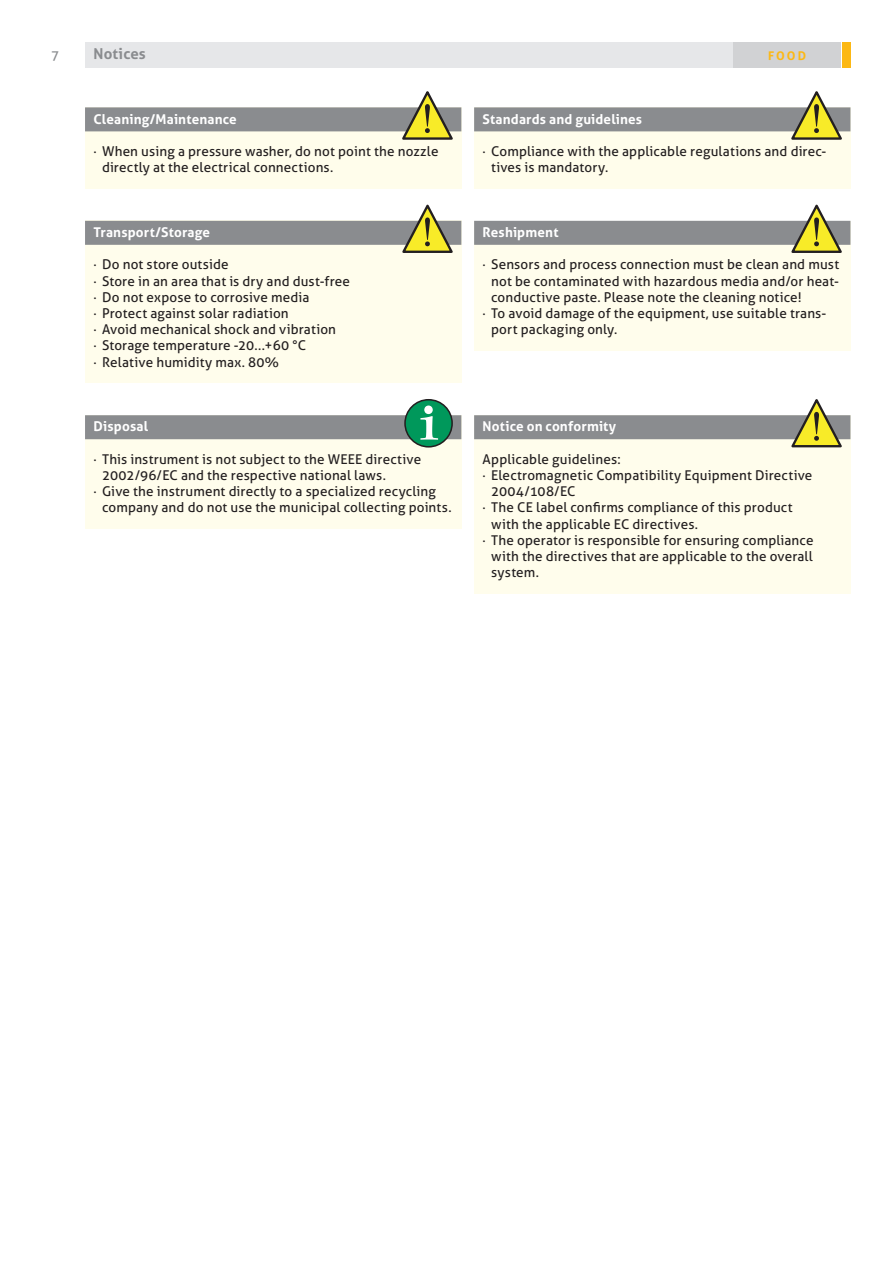
<style>
.page{position:relative;width:893px;height:1263px;background:#fff}
.page>*{position:absolute;margin:0;border:0;box-sizing:border-box;transform-origin:0 0}
.t1{font:700 15px "Aller";letter-spacing:.005em;color:#8a8c8f}
.t2{font:13.5px/16.2px "Aller";letter-spacing:.01em;color:#231f20}
.t3{font:700 13.5px "Aller";letter-spacing:.01em;color:#fff}
.t4{font:13.5px "Aller";color:#8a8c8f}
.t5{font:700 12px "Aller";color:#fcb814}
</style>
<div class="page">
<div style="left:85px;top:43px;width:647px;height:25px;background:#e6e7e9"></div>
<div style="left:733px;top:43px;width:108px;height:25px;background:#d1d2d4"></div>
<div style="left:842px;top:43px;width:8px;height:25px;background:#fcb814"></div>
<div style="left:474px;top:221px;width:376px;height:129px;background:#fffdec"></div>
<div style="left:474px;top:221px;width:376px;height:24px;background:#8a8c8f"></div>
<svg style="left:791px;top:205px;width:51px;height:48px"></svg>
<div style="left:85px;top:221px;width:376px;height:162px;background:#fffdec"></div>
<div style="left:85px;top:221px;width:376px;height:24px;background:#8a8c8f"></div>
<svg style="left:402px;top:205px;width:51px;height:48px"></svg>
<div style="left:85px;top:415px;width:376px;height:114px;background:#fffdec"></div>
<div style="left:85px;top:415px;width:376px;height:24px;background:#8a8c8f"></div>
<div style="left:405px;top:400px;width:47px;height:47px;background:#00985b;border-radius:50%"></div>
<div style="left:404px;top:399px;width:49px;height:49px;border:2px solid #231f20;border-radius:50%"></div>
<svg style="left:420px;top:405px;width:18px;height:35px"></svg>
<div style="left:474px;top:415px;width:376px;height:178px;background:#fffdec"></div>
<div style="left:474px;top:415px;width:376px;height:24px;background:#8a8c8f"></div>
<svg style="left:791px;top:399px;width:51px;height:48px"></svg>
<div style="left:85px;top:107px;width:376px;height:81px;background:#fffdeb"></div>
<div style="left:85px;top:107px;width:376px;height:24px;background:#8a8c8f"></div>
<svg style="left:402px;top:91px;width:51px;height:49px"></svg>
<div style="left:474px;top:107px;width:376px;height:81px;background:#fffdeb"></div>
<div style="left:474px;top:107px;width:376px;height:24px;background:#8a8c8f"></div>
<svg style="left:791px;top:91px;width:51px;height:49px"></svg>
<p class="t4" style="left:51px;top:47px;width:10px">7</p>
<p class="t1" style="left:94px;top:44px;width:54px">Notices</p>
<p class="t5" style="left:768px;top:48px;width:39px">FOOD</p>
<p class="t3" style="left:94px;top:110px;width:145px">Cleaning/Maintenance</p>
<p class="t2" style="left:102px;top:143px;width:338px;text-indent:-9px">· When using a pressure washer, do not point the nozzle directly at the electrical connections.</p>
<p class="t3" style="left:94px;top:224px;width:118px">Transport/Storage</p>
<p class="t2" style="left:94px;top:256px;width:258px">· Do not store outside<br>· Store in an area that is dry and dust-free · Do not expose to corrosive media<br>· Protect against solar radiation<br>· Avoid mechanical shock and vibration<br>· Storage temperature -20...+60 °C<br>· Relative humidity max. 80%</p>
<p class="t3" style="left:94px;top:418px;width:56px">Disposal</p>
<p class="t2" style="left:94px;top:451px;width:329px">· This instrument is not subject to the WEEE directive</p>
<p class="t2" style="left:102px;top:467px;width:285px">2002/96/EC and the respective national laws.</p>
<p class="t2" style="left:94px;top:483px;width:344px">· Give the instrument directly to a specialized recycling</p>
<p class="t2" style="left:102px;top:499px;width:351px">company and do not use the municipal collecting points.</p>
<p class="t3" style="left:483px;top:110px;width:161px">Standards and guidelines</p>
<p class="t2" style="left:491px;top:143px;width:337px;text-indent:-9px">· Compliance with the applicable regulations and direc&shy;tives is mandatory.</p>
<p class="t3" style="left:483px;top:224px;width:77px">Reshipment</p>
<p class="t2" style="left:483px;top:256px;width:358px">· Sensors and process connection must be clean and must</p>
<p class="t2" style="left:491px;top:273px;width:349px">not be contaminated with hazardous media and/or heat-</p>
<p class="t2" style="left:491px;top:289px;width:312px">conductive paste. Please note the cleaning notice!</p>
<p class="t2" style="left:483px;top:305px;width:345px">· To avoid damage of the equipment, use suitable trans-</p>
<p class="t2" style="left:491px;top:321px;width:128px">port packaging only.</p>
<p class="t3" style="left:483px;top:418px;width:135px">Notice on conformity</p>
<p class="t2" style="left:483px;top:451px;width:139px">Applicable guidelines:</p>
<p class="t2" style="left:483px;top:467px;width:331px">· Electromagnetic Compatibility Equipment Directive</p>
<p class="t2" style="left:491px;top:483px;width:86px">2004/108/EC</p>
<p class="t2" style="left:483px;top:499px;width:311px">· The CE label confirms compliance of this product</p>
<p class="t2" style="left:491px;top:516px;width:208px">with the applicable EC directives.</p>
<p class="t2" style="left:483px;top:532px;width:332px">· The operator is responsible for ensuring compliance</p>
<p class="t2" style="left:491px;top:548px;width:323px">with the directives that are applicable to the overall</p>
<p class="t2" style="left:491px;top:564px;width:49px">system.</p>
</div>
